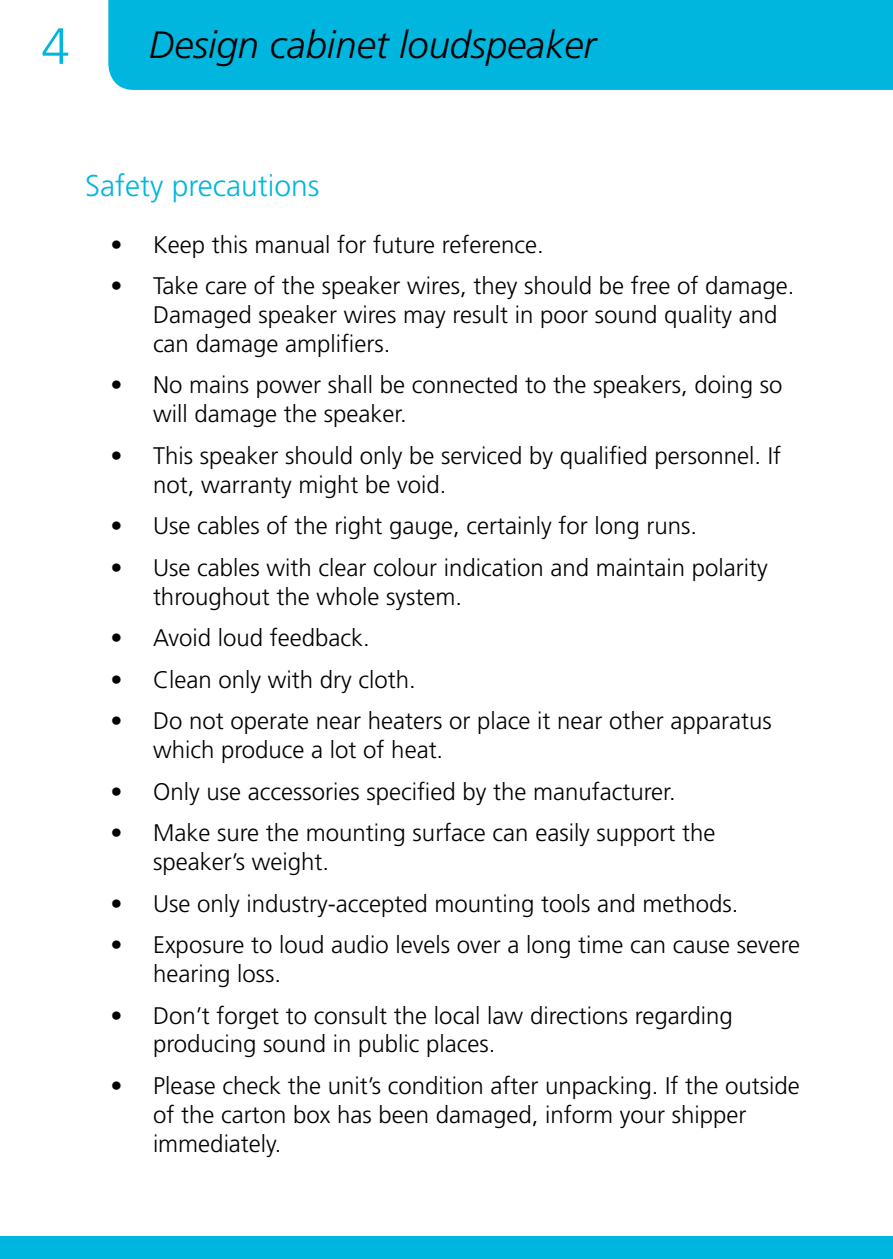
<style>
.page{position:relative;width:893px;height:1259px;background:#fff}
.page>*{position:absolute;margin:0;border:0;box-sizing:border-box;transform-origin:0 0}
.t1{font:300 51px "Frutiger LT Std";color:#00b6de}
.t2{font:italic 300 38.1px "Frutiger LT Std";color:#000}
.t3{font:300 30px "Frutiger LT Std";color:#00b6de}
.t4{font:300 24px/28.8px "Frutiger LT Std";color:#000}
</style>
<div class="page">
<div style="left:108px;top:0;width:785px;height:90px;background:#00b6de"></div>
<div style="left:0;top:1236px;width:893px;height:23px;background:#00b6de"></div>
<h1 class="t1" style="left:41px;top:17px;width:30px">4</h1>
<h2 class="t2" style="left:149px;top:23px;width:449px">Design cabinet loudspeaker</h2>
<p class="t3" style="left:85px;top:169px;width:236px">Safety precautions</p>
<p class="t4" style="left:110px;top:230px;width:435px">• Keep this manual for future reference.</p>
<p class="t4" style="left:153px;top:272px;width:643px;text-indent:-43px">• Take care of the speaker wires, they should be free of damage.<br>Damaged speaker wires may result in poor sound quality and can damage amplifiers.</p>
<p class="t4" style="left:153px;top:371px;width:631px;text-indent:-43px">• No mains power shall be connected to the speakers, doing so will damage the speaker.</p>
<p class="t4" style="left:153px;top:441px;width:630px;text-indent:-43px">• This speaker should only be serviced by qualified personnel. If not, warranty might be void.</p>
<p class="t4" style="left:110px;top:512px;width:588px">• Use cables of the right gauge, certainly for long runs.</p>
<p class="t4" style="left:153px;top:553px;width:616px;text-indent:-43px">• Use cables with clear colour indication and maintain polarity throughout the whole system.</p>
<p class="t4" style="left:110px;top:624px;width:261px">• Avoid loud feedback.</p>
<p class="t4" style="left:110px;top:665px;width:307px">• Clean only with dry cloth.</p>
<p class="t4" style="left:153px;top:707px;width:620px;text-indent:-43px">• Do not operate near heaters or place it near other apparatus which produce a lot of heat.</p>
<p class="t4" style="left:110px;top:777px;width:567px">• Only use accessories specified by the manufacturer.</p>
<p class="t4" style="left:153px;top:819px;width:564px;text-indent:-43px">• Make sure the mounting surface can easily support the speaker’s weight.</p>
<p class="t4" style="left:110px;top:889px;width:629px">• Use only industry-accepted mounting tools and methods.</p>
<p class="t4" style="left:153px;top:931px;width:649px;text-indent:-43px">• Exposure to loud audio levels over a long time can cause severe hearing loss.</p>
<p class="t4" style="left:153px;top:1001px;width:581px;text-indent:-43px">• Don’t forget to consult the local law directions regarding producing sound in public places.</p>
<p class="t4" style="left:153px;top:1071px;width:648px;text-indent:-43px">• Please check the unit’s condition after unpacking. If the outside of the carton box has been damaged, inform your shipper immediately.</p>
</div>
